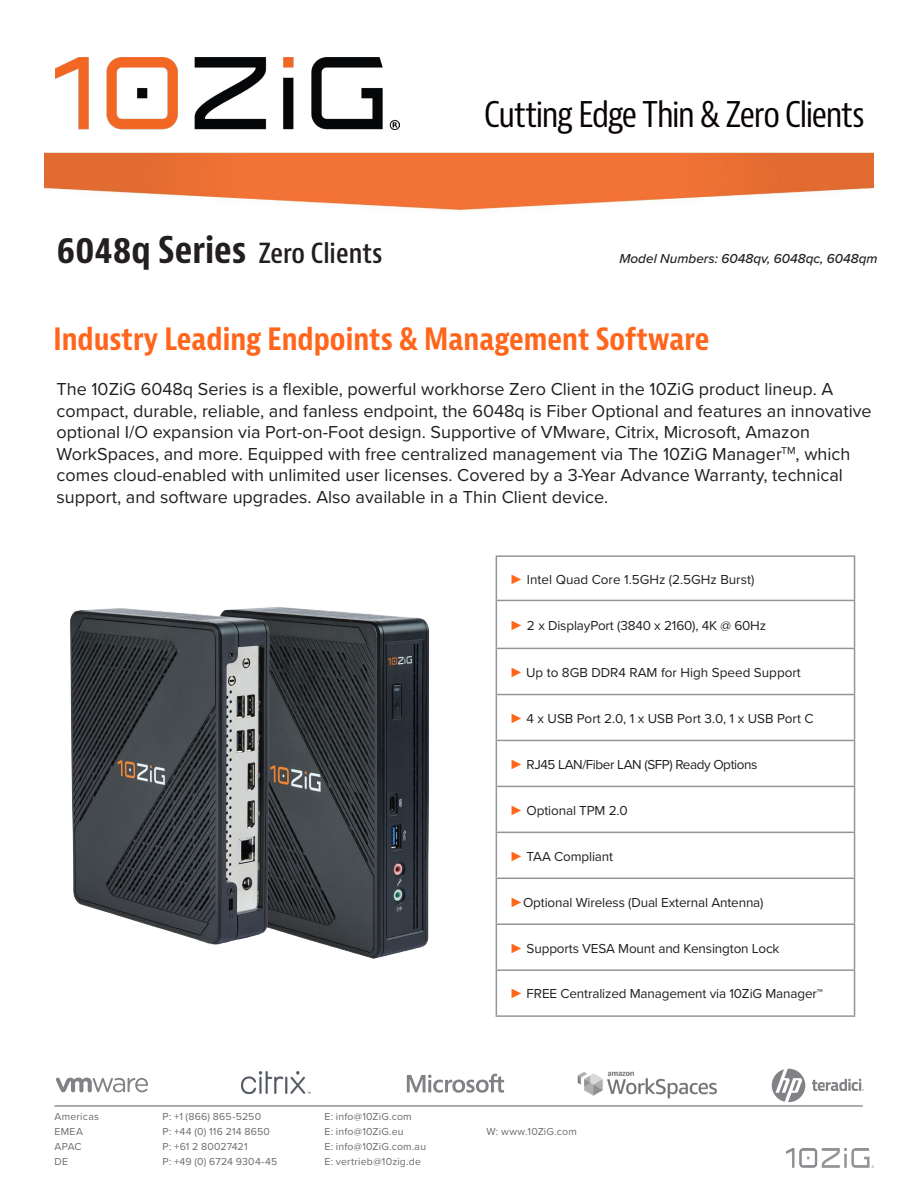
<style>
.page{position:relative;width:918px;height:1188px;background:#fff}
.page>*{position:absolute;margin:0;border:0;box-sizing:border-box;transform-origin:0 0}
.t1{font:700 condensed 36px "Bernina Sans";color:#231f20}
.t2{font:condensed 34.5px "Bernina Sans";letter-spacing:-.04em;color:#080302}
.t3{font:700 condensed 30px "Bernina Sans";color:#ff661c}
.t4{font:18px/21.6px "Proxima Nova";color:#231f20}
.t5{font:13.5px "Proxima Nova";letter-spacing:-.01em;color:#231f20}
.t6{font:13.5px "Proxima Nova";letter-spacing:-.03em;color:#231f20}
.t7{font:italic 500 13.5px "Proxima Nova";color:#231f20}
.t8{font:10.5px "Proxima Nova";letter-spacing:.02em;color:#231f20}
.t9{font:10.5px "Proxima Nova";color:#231f20}
.s1{font-weight:600;font-size:27px}
.s2{font-family:"Arial";color:#ff661c}
</style>
<div class="page">
<svg style="left:497px;top:557px;width:357px;height:91px"></svg>
<svg style="left:497px;top:649px;width:357px;height:366px"></svg>
<hr style="left:496px;top:555px;width:359px;height:2px;background:#939598">
<hr style="left:496px;top:557px;width:1px;height:43px;background:#939598">
<hr style="left:854px;top:557px;width:1px;height:43px;background:#939598">
<hr style="left:496px;top:600px;width:359px;height:1px;background:#939598">
<hr style="left:496px;top:601px;width:1px;height:47px;background:#939598">
<hr style="left:854px;top:601px;width:1px;height:47px;background:#939598">
<hr style="left:496px;top:648px;width:359px;height:1px;background:#939598">
<hr style="left:496px;top:649px;width:1px;height:45px;background:#939598">
<hr style="left:854px;top:649px;width:1px;height:45px;background:#939598">
<hr style="left:496px;top:694px;width:359px;height:1px;background:#939598">
<hr style="left:496px;top:695px;width:1px;height:45px;background:#939598">
<hr style="left:854px;top:695px;width:1px;height:45px;background:#939598">
<hr style="left:496px;top:740px;width:359px;height:1px;background:#939598">
<hr style="left:496px;top:741px;width:1px;height:45px;background:#939598">
<hr style="left:854px;top:741px;width:1px;height:45px;background:#939598">
<hr style="left:496px;top:786px;width:359px;height:1px;background:#939598">
<hr style="left:496px;top:787px;width:1px;height:45px;background:#939598">
<hr style="left:854px;top:787px;width:1px;height:45px;background:#939598">
<hr style="left:496px;top:832px;width:359px;height:1px;background:#939598">
<hr style="left:496px;top:833px;width:1px;height:45px;background:#939598">
<hr style="left:854px;top:833px;width:1px;height:45px;background:#939598">
<hr style="left:496px;top:878px;width:359px;height:1px;background:#939598">
<hr style="left:496px;top:879px;width:1px;height:44px;background:#939598">
<hr style="left:854px;top:879px;width:1px;height:44px;background:#939598">
<hr style="left:496px;top:923px;width:359px;height:2px;background:#939598">
<hr style="left:496px;top:925px;width:1px;height:44px;background:#939598">
<hr style="left:854px;top:925px;width:1px;height:44px;background:#939598">
<hr style="left:496px;top:969px;width:359px;height:2px;background:#939598">
<hr style="left:496px;top:971px;width:1px;height:44px;background:#939598">
<hr style="left:854px;top:971px;width:1px;height:44px;background:#939598">
<hr style="left:496px;top:1015px;width:359px;height:2px;background:#939598">
<img style="left:44px;top:152px;width:830px;height:60px">
<hr style="left:54px;top:1105px;width:809px;height:2px;background:#231f20">
<svg style="left:56px;top:1078px;width:92px;height:14px"></svg>
<svg style="left:407px;top:1074px;width:97px;height:19px"></svg>
<img style="left:577px;top:1071px;width:140px;height:27px">
<img style="left:56px;top:58px;width:344px;height:72px">
<img style="left:787px;top:1149px;width:86px;height:18px">
<img style="left:70px;top:607px;width:359px;height:352px">
<img style="left:242px;top:1072px;width:69px;height:21px">
<svg style="left:812px;top:1079px;width:52px;height:12px"></svg>
<svg style="left:772px;top:1069px;width:33px;height:33px"></svg>
<p class="t1" style="left:57px;top:228px;width:328px">6048q Series <span class="s1">Zero Clients</span></p>
<p class="t2" style="left:484px;top:94px;width:382px">Cutting Edge Thin &amp; Zero Clients</p>
<p class="t7" style="left:619px;top:248px;width:260px">Model Numbers: 6048qv, 6048qc, 6048qm</p>
<p class="t3" style="left:53px;top:320px;width:658px">Industry Leading Endpoints &amp; Management Software</p>
<p class="t4" style="left:57px;top:377px;width:817px">The 10ZiG 6048q Series is a flexible, powerful workhorse Zero Client in the 10ZiG product lineup. A compact, durable, reliable, and fanless endpoint, the 6048q is Fiber Optional and features an innovative optional I/O expansion via Port-on-Foot design. Supportive of VMware, Citrix, Microsoft, Amazon WorkSpaces, and more. Equipped with free centralized management via The 10ZiG Manager<sup>TM</sup>, which comes cloud-enabled with unlimited user licenses. Covered by a 3-Year Advance Warranty, technical support, and software upgrades. Also available in a Thin Client device.</p>
<p class="t5" style="left:510px;top:569px;width:246px"><span class="s2">►</span> Intel Quad Core 1.5GHz (2.5GHz Burst)</p>
<p class="t5" style="left:510px;top:615px;width:258px"><span class="s2">►</span> 2 x DisplayPort (3840 x 2160), 4K @ 60Hz</p>
<p class="t5" style="left:510px;top:662px;width:293px"><span class="s2">►</span> Up to 8GB DDR4 RAM for High Speed Support</p>
<p class="t5" style="left:510px;top:708px;width:305px"><span class="s2">►</span> 4 x USB Port 2.0, 1 x USB Port 3.0, 1 x USB Port C</p>
<p class="t6" style="left:510px;top:754px;width:249px"><span class="s2">►</span> RJ45 LAN/Fiber LAN (SFP) Ready Options</p>
<p class="t5" style="left:510px;top:800px;width:120px"><span class="s2">►</span> Optional TPM 2.0</p>
<p class="t5" style="left:510px;top:846px;width:105px"><span class="s2">►</span> TAA Compliant</p>
<p class="t5" style="left:510px;top:892px;width:255px"><span class="s2">►</span>Optional Wireless (Dual External Antenna)</p>
<p class="t5" style="left:510px;top:938px;width:271px"><span class="s2">►</span> Supports VESA Mount and Kensington Lock</p>
<p class="t5" style="left:510px;top:984px;width:315px"><span class="s2">►</span> FREE Centralized Management via 10ZiG Manager™</p>
<p class="t8" style="left:55px;top:1109px;width:46px">Americas</p>
<p class="t8" style="left:163px;top:1109px;width:100px">P: +1 (866) 865-5250</p>
<p class="t8" style="left:325px;top:1109px;width:89px">E: info@10ZiG.com</p>
<p class="t8" style="left:55px;top:1124px;width:30px">EMEA</p>
<p class="t8" style="left:163px;top:1124px;width:109px">P: +44 (0) 116 214 8650</p>
<p class="t8" style="left:325px;top:1124px;width:81px">E: info@10ZiG.eu</p>
<p class="t8" style="left:487px;top:1124px;width:92px">W: www.10ZiG.com</p>
<p class="t8" style="left:55px;top:1139px;width:29px">APAC</p>
<p class="t9" style="left:163px;top:1139px;width:87px">P: +61 2 80027421</p>
<p class="t8" style="left:325px;top:1139px;width:103px">E: info@10ZiG.com.au</p>
<p class="t8" style="left:55px;top:1154px;width:15px">DE</p>
<p class="t8" style="left:163px;top:1154px;width:116px">P: +49 (0) 6724 9304-45</p>
<p class="t8" style="left:325px;top:1154px;width:98px">E: vertrieb@10zig.de</p>
</div>
